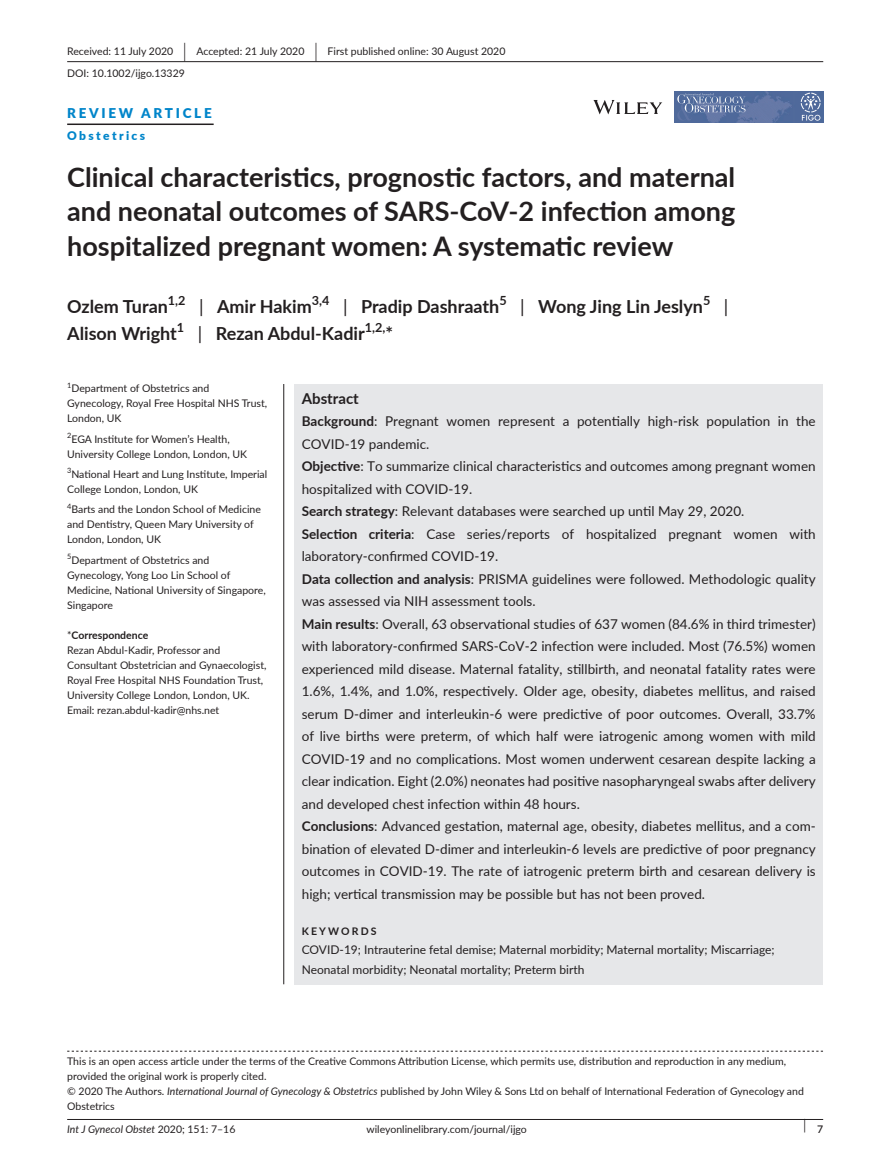
<style>
.page{position:relative;width:893px;height:1174px;background:#fff}
.page>*{position:absolute;margin:0;border:0;box-sizing:border-box;transform-origin:0 0}
.t1{font:700 27px/34.5px "Lato";color:#231f20;text-align:justify}
.t2{font:700 18px "Lato";color:#231f20}
.t3{font:18px "Lato";color:#231f20}
.t4{font:700 15px "Lato";color:#231f20}
.t5{font:14.4px "Lato";color:#231f20;scale:.73 1}
.t6{font:13.5px/22.5px "Lato";color:#231f20}
.t7{font:900 13.5px "Lato";letter-spacing:.2em;color:#0085ca}
.t8{font:700 12.6px "Lato";color:#231f20}
.t9{font:12px/19.5px "Lato";color:#231f20}
.t10{font:900 12px "Lato";letter-spacing:.2em;color:#0085ca}
.t11{font:10.5px/15px "Lato";color:#231f20}
.t12{font:italic 10.5px "Lato";color:#231f20}
.t13{font:700 10.5px "Lato";letter-spacing:.2em;color:#231f20}
.t14{font:7.35px "Lato";color:#231f20}
.s1{font-size:19.65px}
.s2{font-weight:400}
.s3{font-weight:700}
.s4{font-style:italic}
.s5{font-style:normal}
</style>
<div class="page">
<hr style="left:67px;top:1119px;width:756px;height:1px;background:#231f20">
<svg style="left:593px;top:100px;width:69px;height:14px"></svg>
<img style="left:674px;top:92px;width:149px;height:30px">
<svg style="left:677px;top:93px;width:68px;height:28px;background:#677da8"></svg>
<svg style="left:801px;top:93px;width:19px;height:28px"></svg>
<hr style="left:67px;top:61px;width:756px;height:1px;background:#231f20">
<hr style="left:67px;top:123px;width:147px;height:2px;background:#231f20">
<svg style="left:67px;top:1050px;width:756px;height:1px"></svg>
<div style="left:294px;top:384px;width:529px;height:600px;background:#e6e7e9"></div>
<hr style="left:283px;top:384px;width:1px;height:600px;background:#231f20">
<p class="t11" style="left:67px;top:40px;width:440px;line-height:21.8px">Received: 11 July 2020 <span class="s1">|</span> Accepted: 21 July 2020 <span class="s1">|</span> First published online: 30 August 2020<br>DOI: 10.1002/ijgo.13329</p>
<p class="t7" style="left:67px;top:102px;width:146px">REVIEW ARTICLE</p>
<p class="t10" style="left:67px;top:127px;width:80px">Obstetrics</p>
<h1 class="t1" style="left:67px;top:158px;width:670px">Clinical characteristics, prognostic factors, and maternal and neonatal outcomes of SARS‐CoV‐2 infection among hospitalized pregnant women: A systematic review</h1>
<h2 class="t2" style="left:67px;top:294px;width:102px">Ozlem Turan</h2>
<p class="t8" style="left:168px;top:291px;width:19px">1,2</p>
<h2 class="t2" style="left:199px;top:294px;width:114px"><span class="s2">|</span> Amir Hakim</h2>
<p class="t8" style="left:312px;top:291px;width:19px">3,4</p>
<h2 class="t2" style="left:343px;top:294px;width:158px"><span class="s2">|</span> Pradip Dashraath</h2>
<p class="t8" style="left:499px;top:291px;width:9px">5</p>
<h2 class="t2" style="left:520px;top:294px;width:184px"><span class="s2">|</span> Wong Jing Lin Jeslyn</h2>
<p class="t8" style="left:703px;top:291px;width:9px">5</p>
<h2 class="t3" style="left:724px;top:294px;width:6px">|</h2>
<h2 class="t2" style="left:67px;top:321px;width:111px">Alison Wright</h2>
<p class="t8" style="left:177px;top:318px;width:9px">1</p>
<h2 class="t2" style="left:198px;top:321px;width:169px"><span class="s2">|</span> Rezan Abdul‐Kadir</h2>
<p class="t8" style="left:365px;top:318px;width:22px">1,2,</p>
<h2 class="t2" style="left:385px;top:321px;width:9px">*</h2>
<p class="t14" style="left:67px;top:380px;width:6px">1</p>
<p class="t11" style="left:67px;top:381px;width:202px;text-indent:4px">Department of Obstetrics and<br>Gynecology, Royal Free Hospital NHS Trust,<br>London, UK</p>
<p class="t11" style="left:67px;top:431px;width:182px"><sup>2</sup>EGA Institute for Women’s Health,<br>University College London, London, UK</p>
<p class="t11" style="left:67px;top:466px;width:202px"><sup>3</sup>National Heart and Lung Institute, Imperial<br>College London, London, UK</p>
<p class="t11" style="left:67px;top:501px;width:195px"><sup>4</sup>Barts and the London School of Medicine and Dentistry, Queen Mary University of<br>London, London, UK</p>
<p class="t11" style="left:67px;top:552px;width:200px"><sup>5</sup>Department of Obstetrics and<br>Gynecology, Yong Loo Lin School of<br>Medicine, National University of Singapore,<br>Singapore</p>
<p class="t11" style="left:67px;top:627px;width:201px">*<span class="s3">Correspondence<br></span>Rezan Abdul‐Kadir, Professor and Consultant Obstetrician and Gynaecologist, Royal Free Hospital NHS Foundation Trust, University College London, London, UK.<br>Email: rezan.abdul-kadir@nhs.net</p>
<p class="t4" style="left:302px;top:387px;width:59px">Abstract</p>
<p class="t6" style="left:302px;top:409px;width:516px"><span class="s3">Background</span>: Pregnant women represent a potentially high‐risk population in the COVID‐19 pandemic.<br><span class="s3">Objective</span>: To summarize clinical characteristics and outcomes among pregnant women hospitalized with COVID‐19.<br><span class="s3">Search strategy</span>: Relevant databases were searched up until May 29, 2020.<br><span class="s3">Selection criteria</span>: Case series/reports of hospitalized pregnant women with laboratory‐confirmed COVID‐19.<br><span class="s3">Data collection and analysis</span>: PRISMA guidelines were followed. Methodologic quality was assessed via NIH assessment tools.<br><span class="s3">Main results</span>: Overall, 63 observational studies of 637 women (84.6% in third trimester) with laboratory‐confirmed SARS‐CoV‐2 infection were included. Most (76.5%) women experienced mild disease. Maternal fatality, stillbirth, and neonatal fatality rates were 1.6%, 1.4%, and 1.0%, respectively. Older age, obesity, diabetes mellitus, and raised serum D‐dimer and interleukin‐6 were predictive of poor outcomes. Overall, 33.7% of live births were preterm, of which half were iatrogenic among women with mild COVID‐19 and no complications. Most women underwent cesarean despite lacking a clear indication. Eight (2.0%) neonates had positive nasopharyngeal swabs after delivery and developed chest infection within 48 hours.<br><span class="s3">Conclusions</span>: Advanced gestation, maternal age, obesity, diabetes mellitus, and a com‐ bination of elevated D‐dimer and interleukin‐6 levels are predictive of poor pregnancy outcomes in COVID‐19. The rate of iatrogenic preterm birth and cesarean delivery is high; vertical transmission may be possible but has not been proved.</p>
<p class="t13" style="left:302px;top:923px;width:76px">KEYWORDS</p>
<p class="t9" style="left:302px;top:939px;width:474px">COVID‐19; Intrauterine fetal demise; Maternal morbidity; Maternal mortality; Miscarriage;<br>Neonatal morbidity; Neonatal mortality; Preterm birth</p>
<p class="t11" style="left:67px;top:1053px;width:738px">This is an open access article under the terms of the Creative Commons Attribution License, which permits use, distribution and reproduction in any medium, provided the original work is properly cited.<br>© 2020 The Authors. <span class="s4">International Journal of Gynecology &amp; Obstetrics</span> published by John Wiley &amp; Sons Ltd on behalf of International Federation of Gynecology and Obstetrics</p>
<p class="t12" style="left:67px;top:1122px;width:170px">Int J Gynecol Obstet <span class="s5">2020; 151: 7–16</span></p>
<p class="t11" style="left:366px;top:1121px;width:162px">wileyonlinelibrary.com/journal/ijgo</p>
<p class="t5" style="left:804px;top:1114px;width:28px">| <sub>7</sub></p>
</div>
